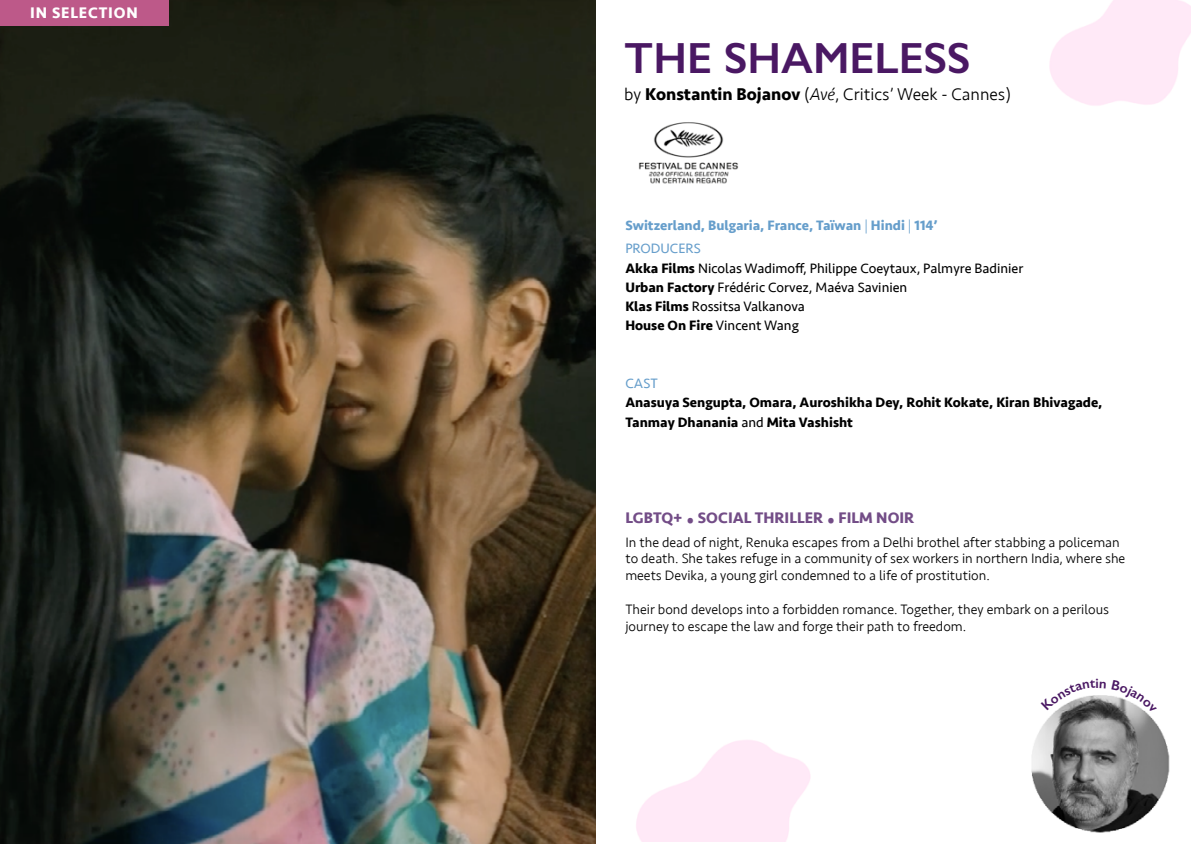
<style>
.page{position:relative;width:1191px;height:844px;background:#fff}
.page>*{position:absolute;margin:0;border:0;box-sizing:border-box;transform-origin:0 0}
.t1{font:600 43.75px "Gill Sans";color:#4a1863}
.t2{font:300 17.5px "Seravek";color:#000}
.t3{font:700 15.75px "Seravek";color:#734d87}
.t4{font:700 15.75px "Seravek";letter-spacing:.05em;color:#fff}
.t5{font:300 14px/16.8px "Seravek";color:#000}
.t6{font:14px/19.2px "Seravek";color:#000}
.t7{font:700 14px/19.2px "Seravek";color:#000}
.t8{font:700 14px/22.8px "Seravek";color:#669ecb}
.t9{font:14px "Seravek";color:#669ecb}
.s1{font-weight:700}
.s2{font-style:italic}
.s3{font-weight:300}
.s4{font-weight:400}
.s5{font-size:29.75px}
</style>
<div class="page">
<img style="left:0;top:0;width:595px;height:843px">
<div style="left:0;top:0;width:168px;height:26px;background:#bd5989"></div>
<img style="left:1031px;top:713px;width:139px;height:120px">
<img style="left:638px;top:122px;width:101px;height:62px">
<svg style="left:1053px;top:695px;width:94px;height:18px"></svg>
<p class="t4" style="left:30px;top:0;width:109px">IN SELECTION</p>
<h1 class="t1" style="left:624px;top:32px;width:348px">THE SHAMELESS</h1>
<p class="t2" style="left:624px;top:84px;width:388px">by <span class="s1">Konstantin Bojanov</span> (<span class="s2">Avé</span>, Critics’ Week - Cannes)</p>
<p class="t8" style="left:625px;top:214px;width:314px">Switzerland, Bulgaria, France, Taïwan <span class="s3">|</span> Hindi <span class="s3">|</span> 114’<br><span class="s4">PRODUCERS</span></p>
<p class="t6" style="left:625px;top:258px;width:400px"><span class="s1">Akka Films</span> Nicolas Wadimoff, Philippe Coeytaux, Palmyre Badinier <span class="s1">Urban Factory</span> Frédéric Corvez, Maéva Savinien<br><span class="s1">Klas Films</span> Rossitsa Valkanova<br><span class="s1">House On Fire</span> Vincent Wang</p>
<p class="t9" style="left:625px;top:372px;width:34px">CAST</p>
<p class="t7" style="left:625px;top:393px;width:479px">Anasuya Sengupta, Omara, Auroshikha Dey, Rohit Kokate, Kiran Bhivagade,<br>Tanmay Dhanania <span class="s4">and</span> Mita Vashisht</p>
<p class="t3" style="left:625px;top:505px;width:290px">LGBTQ+ <span class="s5">.</span> SOCIAL THRILLER <span class="s5">.</span> FILM NOIR</p>
<p class="t5" style="left:625px;top:533px;width:501px">In the dead of night, Renuka escapes from a Delhi brothel after stabbing a policeman to death. She takes refuge in a community of sex workers in northern India, where she meets Devika, a young girl condemned to a life of prostitution.</p>
<p class="t5" style="left:625px;top:601px;width:485px">Their bond develops into a forbidden romance. Together, they embark on a perilous journey to escape the law and forge their path to freedom.</p>
</div>
